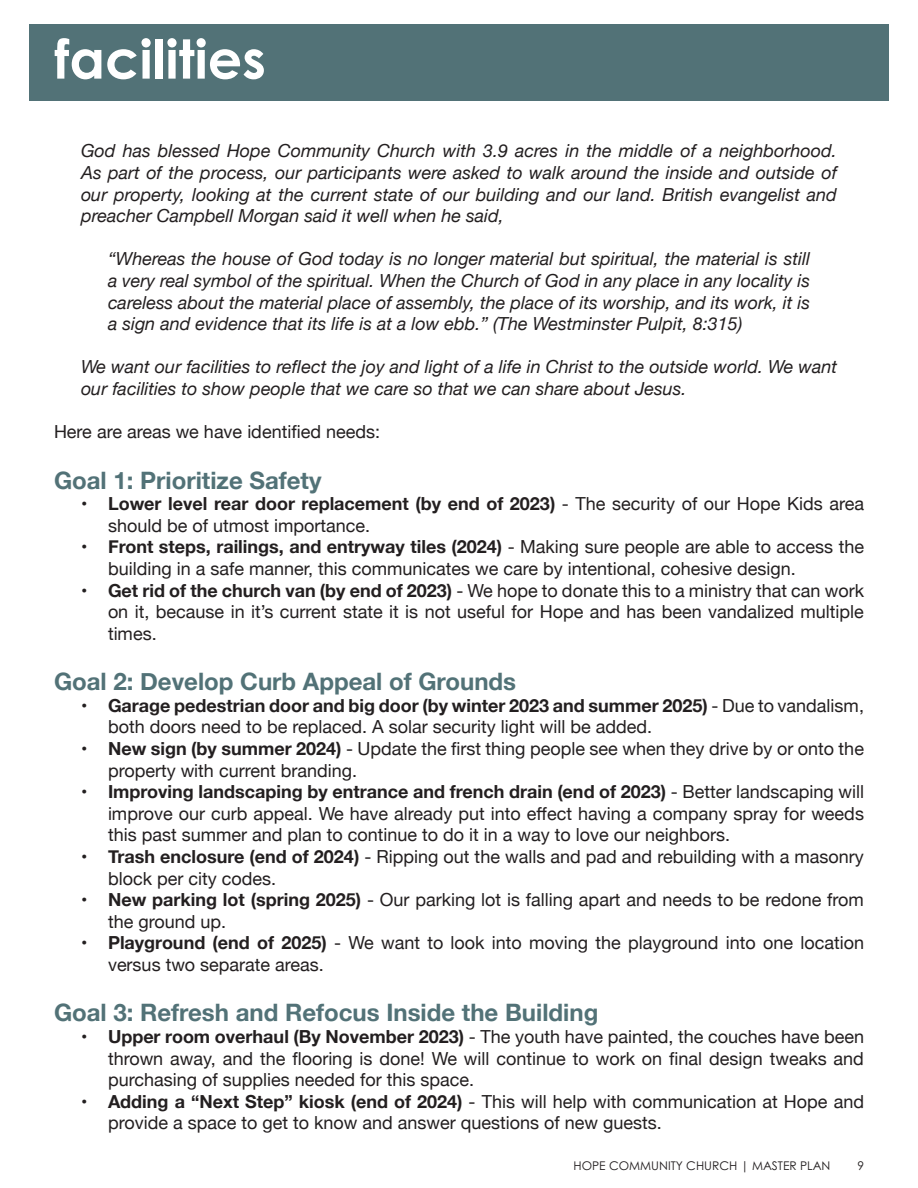
<style>
.page{position:relative;width:918px;height:1188px;background:#fff}
.page>*{position:absolute;margin:0;border:0;box-sizing:border-box;transform-origin:0 0}
.t1{font:700 54px "Century Gothic Pro";color:#fff}
.t2{font:700 24px "Helvetica Neue";color:#527277}
.t3{font:18px/21.6px "Helvetica Neue";color:#231f20}
.t4{font:italic 18px/21.6px "Helvetica Neue";color:#231f20;text-align:justify}
.t5{font:12px "Century Gothic Pro";color:#231f20}
.s1{font-weight:700}
</style>
<div class="page">
<div style="left:29px;top:24px;width:860px;height:76px;background:#527277"></div>
<p class="t1" style="left:54px;top:25px;width:213px">facilities</p>
<p class="t4" style="left:81px;top:141px;width:758px">God has blessed Hope Community Church with 3.9 acres in the middle of a neighborhood.<br>As part of the process, our participants were asked to walk around the inside and outside of our property, looking at the current state of our building and our land. British evangelist and preacher Campbell Morgan said it well when he said,</p>
<p class="t4" style="left:108px;top:249px;width:704px">“Whereas the house of God today is no longer material but spiritual, the material is still a very real symbol of the spiritual. When the Church of God in any place in any locality is careless about the material place of assembly, the place of its worship, and its work, it is a sign and evidence that its life is at a low ebb.” (The Westminster Pulpit, 8:315)</p>
<p class="t4" style="left:81px;top:357px;width:758px">We want our facilities to reflect the joy and light of a life in Christ to the outside world. We want our facilities to show people that we care so that we can share about Jesus.</p>
<p class="t3" style="left:54px;top:422px;width:328px">Here are areas we have identified needs:</p>
<p class="t2" style="left:54px;top:461px;width:269px">Goal 1: Prioritize Safety</p>
<p class="t3" style="left:108px;top:494px;width:758px;text-indent:-27px"><span class="s1">• Lower level rear door replacement (by end of 2023)</span> - The security of our Hope Kids area should be of utmost importance.</p>
<p class="t3" style="left:108px;top:537px;width:758px;text-indent:-27px"><span class="s1">• Front steps, railings, and entryway tiles (2024)</span> - Making sure people are able to access the building in a safe manner, this communicates we care by intentional, cohesive design.</p>
<p class="t3" style="left:108px;top:580px;width:758px;text-align:justify;text-indent:-27px"><span class="s1">• Get rid of the church van (by end of 2023)</span> - We hope to donate this to a ministry that can work on it, because in it’s current state it is not useful for Hope and has been vandalized multiple times.</p>
<p class="t2" style="left:54px;top:663px;width:464px">Goal 2: Develop Curb Appeal of Grounds</p>
<p class="t3" style="left:108px;top:696px;width:758px;text-indent:-27px"><span class="s1">• Garage pedestrian door and big door (by winter 2023 and summer 2025)</span> - Due to vandalism, both doors need to be replaced. A solar security light will be added.</p>
<p class="t3" style="left:108px;top:739px;width:758px;text-indent:-27px"><span class="s1">• New sign (by summer 2024)</span> - Update the first thing people see when they drive by or onto the property with current branding.</p>
<p class="t3" style="left:108px;top:782px;width:758px;text-align:justify;text-indent:-27px"><span class="s1">• Improving landscaping by entrance and french drain (end of 2023)</span> - Better landscaping will improve our curb appeal. We have already put into effect having a company spray for weeds this past summer and plan to continue to do it in a way to love our neighbors.</p>
<p class="t3" style="left:108px;top:847px;width:757px;text-indent:-27px"><span class="s1">• Trash enclosure (end of 2024)</span> - Ripping out the walls and pad and rebuilding with a masonry block per city codes.</p>
<p class="t3" style="left:108px;top:890px;width:757px;text-indent:-27px"><span class="s1">• New parking lot (spring 2025)</span> - Our parking lot is falling apart and needs to be redone from the ground up.</p>
<p class="t3" style="left:108px;top:933px;width:758px;text-indent:-27px"><span class="s1">• Playground (end of 2025)</span> - We want to look into moving the playground into one location versus two separate areas.</p>
<p class="t2" style="left:54px;top:994px;width:546px">Goal 3: Refresh and Refocus Inside the Building</p>
<p class="t3" style="left:108px;top:1027px;width:758px;text-align:justify;text-indent:-27px"><span class="s1">• Upper room overhaul (By November 2023)</span> - The youth have painted, the couches have been thrown away, and the flooring is done! We will continue to work on final design tweaks and purchasing of supplies needed for this space.</p>
<p class="t3" style="left:108px;top:1092px;width:758px;text-indent:-27px"><span class="s1">• Adding a “Next Step” kiosk (end of 2024)</span> - This will help with communication at Hope and provide a space to get to know and answer questions of new guests.</p>
<p class="t5" style="left:574px;top:1158px;width:258px">HOPE COMMUNITY CHURCH | MASTER PLAN</p>
<p class="t5" style="left:857px;top:1158px;width:8px">9</p>
</div>
